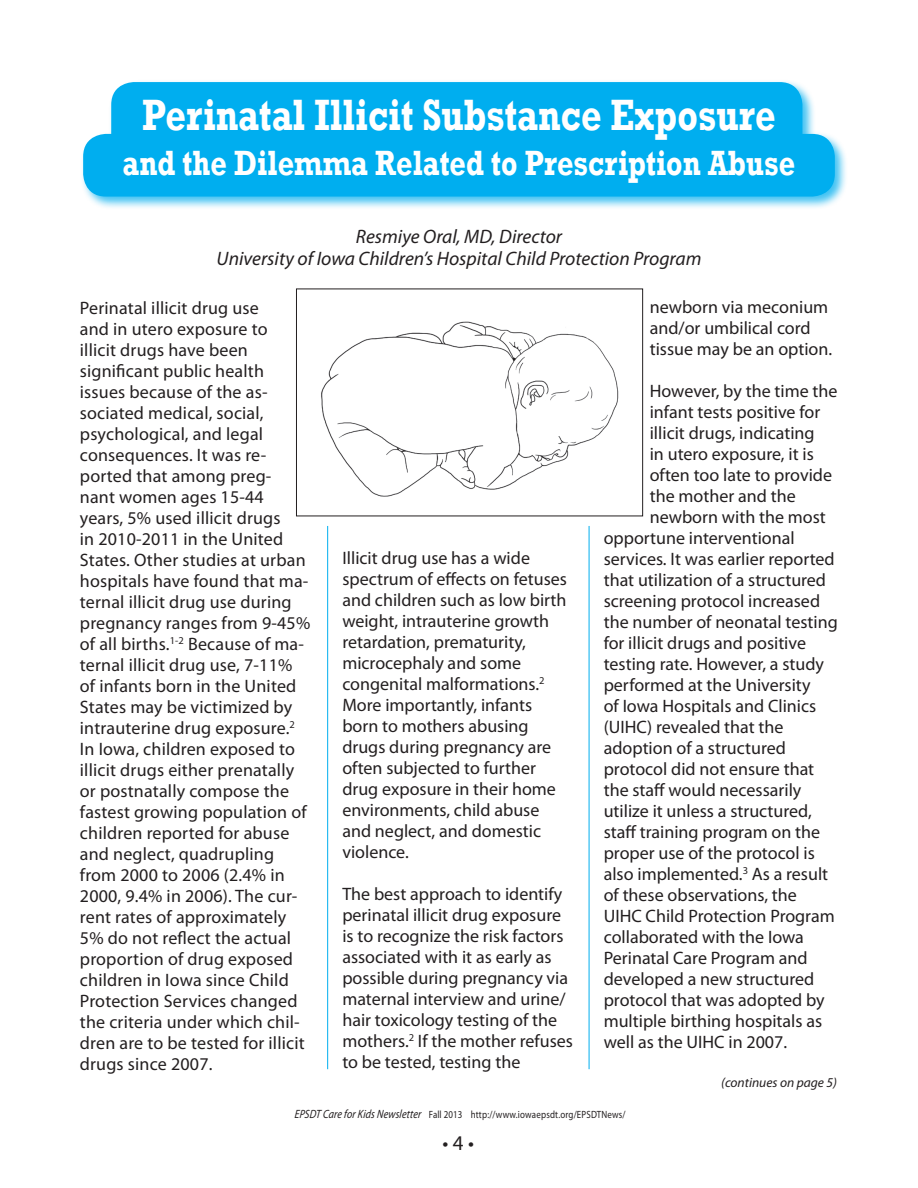
<style>
.page{position:relative;width:918px;height:1188px;background:#fff}
.page>*{position:absolute;margin:0;border:0;box-sizing:border-box;transform-origin:0 0}
.t1{font:700 45px "Rockwell";color:#fff;scale:.8 1}
.t2{font:700 36px "Rockwell";color:#fff;scale:.8 1}
.t3{font:21px "Myriad Pro";color:#231f20}
.t4{font:italic 19.5px/22.5px "Myriad Pro";color:#231f20;text-align:center}
.t5{font:18px/21px "Myriad Pro";color:#231f20}
.t6{font:italic 13.5px "Myriad Pro";color:#231f20}
.t7{font:10.5px "Myriad Pro";letter-spacing:.02em;color:#231f20;scale:.85 1}
.s1{font-style:italic;font-size:12px}
</style>
<div class="page">
<div style="left:108px;top:79px;width:708px;height:99px;background:#00aeef;opacity:.75"></div>
<div style="left:111px;top:82px;width:691px;height:82px;background:#00aeef;border-radius:23px"></div>
<div style="left:80px;top:131px;width:768px;height:79px;background:#00aeef;opacity:.75"></div>
<div style="left:83px;top:134px;width:752px;height:63px;background:#00aeef;border-radius:23px"></div>
<hr style="left:327px;top:526px;width:1px;height:543px;background:#00aeef">
<hr style="left:589px;top:526px;width:1px;height:543px;background:#00aeef">
<div style="left:296px;top:289px;width:347px;height:227px;border:1px solid #231f20"></div>
<img style="left:321px;top:321px;width:298px;height:176px">
<h1 class="t1" style="left:142px;top:88px;width:793px">Perinatal Illicit Substance Exposure</h1>
<h2 class="t2" style="left:123px;top:142px;width:842px">and the Dilemma Related to Prescription Abuse</h2>
<p class="t4" style="left:217px;top:225px;width:486px">Resmiye Oral, MD, Director<br>University of Iowa Children’s Hospital Child Protection Program</p>
<p class="t5" style="left:80px;top:297px;width:232px">Perinatal illicit drug use<br>and in utero exposure to<br>illicit drugs have been significant public health issues because of the as&shy;sociated medical, social, psychological, and legal consequences. It was re&shy;ported that among preg&shy;nant women ages 15-44 years, 5% used illicit drugs<br>in 2010-2011 in the United<br>States. Other studies at urban hospitals have found that ma&shy;ternal illicit drug use during pregnancy ranges from 9-45% of all births.<sup>1-2</sup> Because of ma&shy;ternal illicit drug use, 7-11% of infants born in the United<br>States may be victimized by intrauterine drug exposure.<sup>2<br></sup>In Iowa, children exposed to illicit drugs either prenatally or postnatally compose the fastest growing population of children reported for abuse and neglect, quadrupling from 2000 to 2006 (2.4% in<br>2000, 9.4% in 2006). The cur&shy;rent rates of approximately<br>5% do not reflect the actual proportion of drug exposed children in Iowa since Child<br>Protection Services changed the criteria under which chil&shy;dren are to be tested for illicit drugs since 2007.</p>
<p class="t5" style="left:342px;top:547px;width:226px">Illicit drug use has a wide spectrum of effects on fetuses and children such as low birth weight, intrauterine growth retardation, prematurity, microcephaly and some congenital malformations.<sup>2<br></sup>More importantly, infants born to mothers abusing drugs during pregnancy are often subjected to further drug exposure in their home environments, child abuse and neglect, and domestic violence.</p>
<p class="t5" style="left:342px;top:883px;width:232px">The best approach to identify perinatal illicit drug exposure is to recognize the risk factors associated with it as early as possible during pregnancy via maternal interview and urine/ hair toxicology testing of the mothers.<sup>2</sup> If the mother refuses to be tested, testing the</p>
<p class="t5" style="left:650px;top:296px;width:184px">newborn via meconium and/or umbilical cord tissue may be an option.</p>
<p class="t5" style="left:650px;top:380px;width:189px">However, by the time the</p>
<p class="t5" style="left:650px;top:401px;width:172px">infant tests positive for</p>
<p class="t5" style="left:650px;top:422px;width:166px">illicit drugs, indicating</p>
<p class="t5" style="left:650px;top:443px;width:166px">in utero exposure, it is</p>
<p class="t5" style="left:650px;top:464px;width:184px">often too late to provide</p>
<p class="t5" style="left:650px;top:485px;width:147px">the mother and the</p>
<p class="t5" style="left:650px;top:506px;width:178px">newborn with the most</p>
<p class="t5" style="left:604px;top:527px;width:192px">opportune interventional</p>
<p class="t5" style="left:604px;top:548px;width:232px">services. It was earlier reported</p>
<p class="t5" style="left:604px;top:569px;width:224px">that utilization of a structured</p>
<p class="t5" style="left:604px;top:590px;width:218px">screening protocol increased</p>
<p class="t5" style="left:604px;top:611px;width:236px">the number of neonatal testing</p>
<p class="t5" style="left:604px;top:632px;width:204px">for illicit drugs and positive</p>
<p class="t5" style="left:604px;top:653px;width:222px">testing rate. However, a study</p>
<p class="t5" style="left:604px;top:674px;width:208px">performed at the University</p>
<p class="t5" style="left:604px;top:695px;width:214px">of Iowa Hospitals and Clinics</p>
<p class="t5" style="left:604px;top:716px;width:181px">(UIHC) revealed that the</p>
<p class="t5" style="left:604px;top:737px;width:184px">adoption of a structured</p>
<p class="t5" style="left:604px;top:758px;width:212px">protocol did not ensure that</p>
<p class="t5" style="left:604px;top:780px;width:199px">the staff would necessarily</p>
<p class="t5" style="left:604px;top:801px;width:210px">utilize it unless a structured,</p>
<p class="t5" style="left:604px;top:822px;width:218px">staff training program on the</p>
<p class="t5" style="left:604px;top:843px;width:213px">proper use of the protocol is</p>
<p class="t5" style="left:604px;top:864px;width:226px">also implemented.<sup>3</sup> As a result</p>
<p class="t5" style="left:604px;top:884px;width:195px">of these observations, the</p>
<p class="t5" style="left:604px;top:905px;width:233px">UIHC Child Protection Program</p>
<p class="t5" style="left:604px;top:926px;width:202px">collaborated with the Iowa</p>
<p class="t5" style="left:604px;top:947px;width:206px">Perinatal Care Program and</p>
<p class="t5" style="left:604px;top:968px;width:212px">developed a new structured</p>
<p class="t5" style="left:604px;top:989px;width:222px">protocol that was adopted by</p>
<p class="t5" style="left:604px;top:1010px;width:220px">multiple birthing hospitals as</p>
<p class="t5" style="left:604px;top:1031px;width:185px">well as the UIHC in 2007.</p>
<p class="t6" style="left:721px;top:1074px;width:117px">(continues on page 5)</p>
<p class="t7" style="left:294px;top:1108px;width:391px"><span class="s1">EPSDT Care for Kids Newsletter</span> Fall 2013 http://www.iowaepsdt.org/EPSDTNews/</p>
<p class="t3" style="left:442px;top:1130px;width:33px">• 4 •</p>
</div>
